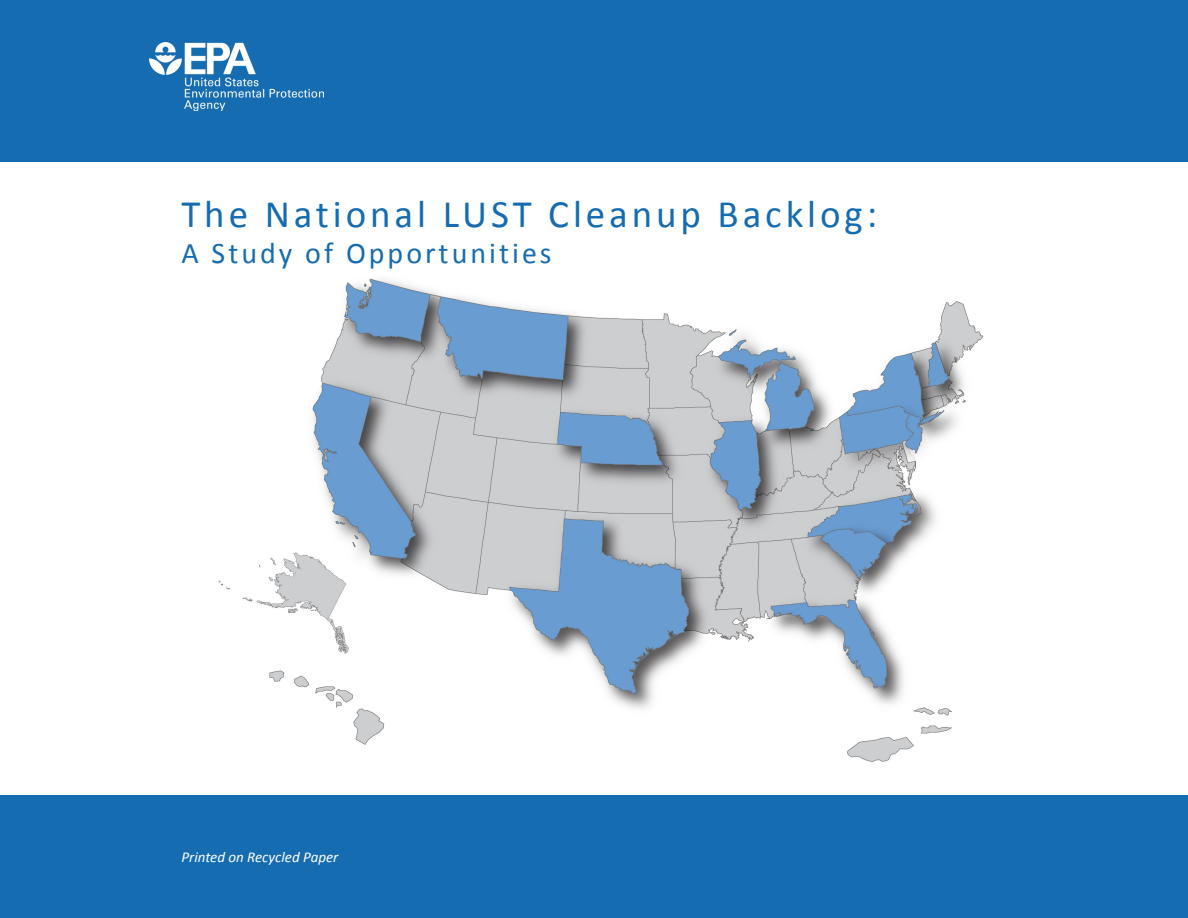
<style>
.page{position:relative;width:1188px;height:918px;background:#fff}
.page>*{position:absolute;margin:0;border:0;box-sizing:border-box;transform-origin:0 0}
.t1{font:39px "Calibri";letter-spacing:.1em;color:#166cb1}
.t2{font:30px "Calibri";letter-spacing:.1em;color:#166cb1}
.t3{font:italic 15px "Calibri";color:#fff}
</style>
<div class="page">
<img style="left:194px;top:278px;width:820px;height:518px">
<div style="left:0;top:796px;width:1188px;height:122px;background:#166cb1"></div>
<div style="left:0;top:0;width:1188px;height:161px;background:#166cb1"></div>
<img style="left:150px;top:42px;width:174px;height:69px">
<p class="t1" style="left:181px;top:190px;width:697px">The National LUST Cleanup Backlog:</p>
<p class="t2" style="left:181px;top:234px;width:372px">A Study of Opportunities</p>
<p class="t3" style="left:181px;top:848px;width:158px">Printed on Recycled Paper</p>
</div>
